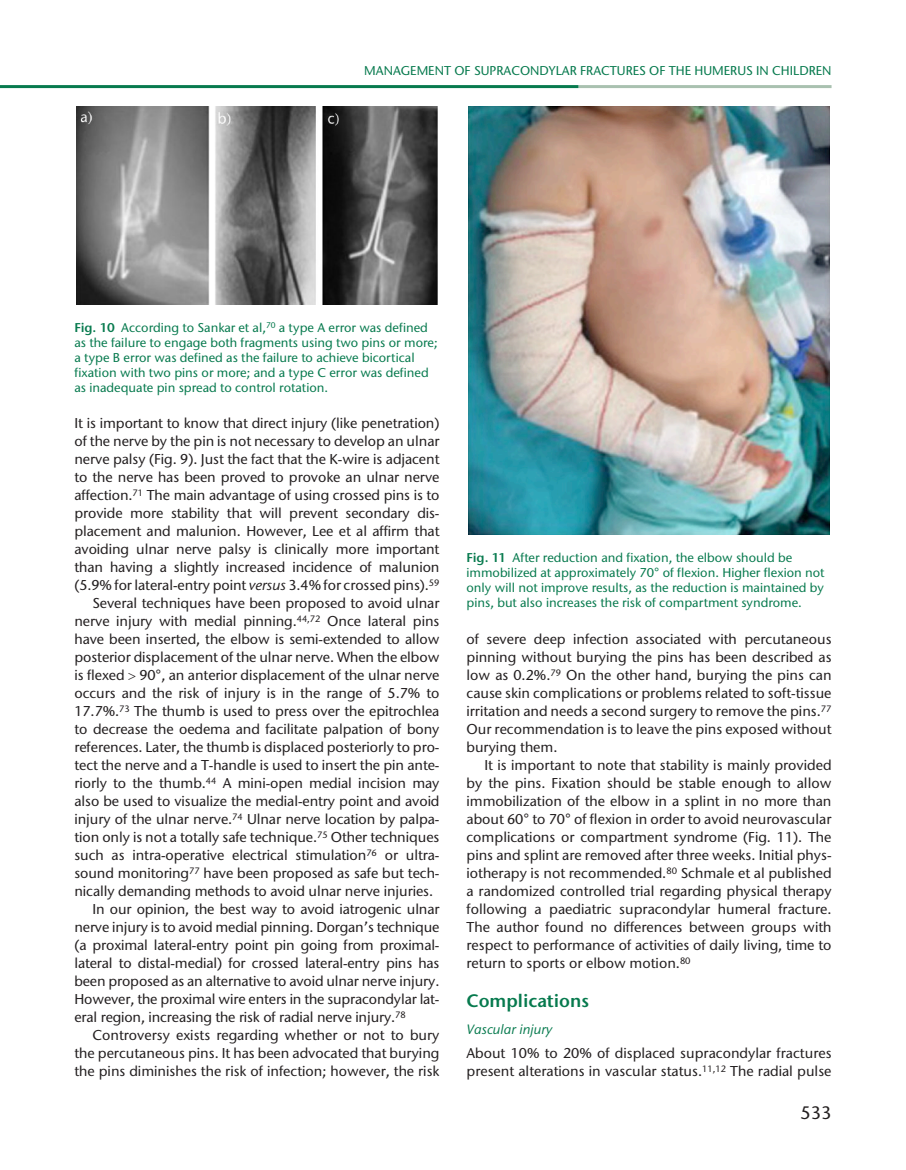
<style>
.page{position:relative;width:906px;height:1170px;background:#fff}
.page>*{position:absolute;margin:0;border:0;box-sizing:border-box;transform-origin:0 0}
.t1{font:600 18px "Stone Sans ITC Pro";color:#077a4e}
.t2{font:500 18px "Stone Sans ITC Pro";color:#231f20}
.t3{font:500 14.25px/18px "Stone Sans ITC Pro";letter-spacing:-.005em;color:#231f20;text-align:justify}
.t4{font:italic 500 13.5px "Stone Sans ITC Pro";color:#077a4e}
.t5{font:500 12.75px/15px "Stone Sans ITC Pro";color:#077a4e}
.s1{font-weight:600}
.s2{font-style:italic}
</style>
<div class="page">
<hr style="left:578px;top:85px;width:253px;height:3px;background:#a9c1b0">
<hr style="left:0;top:85px;width:578px;height:3px;background:#077a4e">
<img style="left:77px;top:106px;width:360px;height:198px">
<img style="left:469px;top:106px;width:360px;height:428px">
<p class="t5" style="left:364px;top:63px;width:21px">Management</p>
<p class="t5" style="left:454px;top:63px;width:45px">of supracond</p>
<p class="t5" style="left:549px;top:63px;width:15px">ylar</p>
<p class="t5" style="left:580px;top:63px;width:9px">fract</p>
<p class="t5" style="left:617px;top:63px;width:16px">ures</p>
<p class="t5" style="left:649px;top:63px;width:72px">of the humer</p>
<p class="t5" style="left:737px;top:63px;width:61px">us in children</p>
<p class="t5" style="left:74px;top:319px;width:365px"><span class="s1">Fig. 10</span> According to Sankar et al,<sup>70</sup> a type A error was defined as the failure to engage both fragments using two pins or more; a type B error was defined as the failure to achieve bicortical fixation with two pins or more; and a type C error was defined as inadequate pin spread to control rotation.</p>
<p class="t3" style="left:74px;top:413px;width:366px">It is important to know that direct injury (like penetration)</p>
<p class="t3" style="left:74px;top:431px;width:366px">of the nerve by the pin is not necessary to develop an ulnar</p>
<p class="t3" style="left:74px;top:449px;width:366px">nerve palsy (Fig. 9). Just the fact that the K-wire is adjacent</p>
<p class="t3" style="left:74px;top:467px;width:366px">to the nerve has been proved to provoke an ulnar nerve</p>
<p class="t3" style="left:74px;top:485px;width:366px">affection.<sup>71</sup> The main advantage of using crossed pins is to</p>
<p class="t3" style="left:74px;top:503px;width:366px">provide more stability that will prevent secondary dis-</p>
<p class="t3" style="left:74px;top:521px;width:366px">placement and malunion. However, Lee et al affirm that</p>
<p class="t3" style="left:74px;top:539px;width:366px">avoiding ulnar nerve palsy is clinically more important</p>
<p class="t3" style="left:74px;top:557px;width:366px">than having a slightly increased incidence of malunion</p>
<p class="t3" style="left:74px;top:575px;width:366px">(5.9% for lateral-entry point <span class="s2">versus</span> 3.4% for crossed pins).<sup>59</sup></p>
<p class="t3" style="left:92px;top:593px;width:348px">Several techniques have been proposed to avoid ulnar</p>
<p class="t3" style="left:74px;top:611px;width:366px">nerve injury with medial pinning.<sup>44,72</sup> Once lateral pins</p>
<p class="t3" style="left:74px;top:629px;width:366px">have been inserted, the elbow is semi-extended to allow</p>
<p class="t3" style="left:74px;top:647px;width:366px">posterior displacement of the ulnar nerve. When the elbow</p>
<p class="t3" style="left:74px;top:665px;width:366px">is flexed 90°, an anterior displacement of the ulnar nerve</p>
<p class="t3" style="left:74px;top:683px;width:366px">occurs and the risk of injury is in the range of 5.7% to</p>
<p class="t3" style="left:74px;top:701px;width:366px">17.7%.<sup>73</sup> The thumb is used to press over the epitrochlea</p>
<p class="t3" style="left:74px;top:719px;width:366px">to decrease the oedema and facilitate palpation of bony</p>
<p class="t3" style="left:74px;top:737px;width:366px">references. Later, the thumb is displaced posteriorly to pro-</p>
<p class="t3" style="left:74px;top:755px;width:366px">tect the nerve and a T-handle is used to insert the pin ante-</p>
<p class="t3" style="left:74px;top:773px;width:366px">riorly to the thumb.<sup>44</sup> A mini-open medial incision may</p>
<p class="t3" style="left:74px;top:791px;width:366px">also be used to visualize the medial-entry point and avoid</p>
<p class="t3" style="left:74px;top:809px;width:366px">injury of the ulnar nerve.<sup>74</sup> Ulnar nerve location by palpa-</p>
<p class="t3" style="left:74px;top:827px;width:366px">tion only is not a totally safe technique.<sup>75</sup> Other techniques</p>
<p class="t3" style="left:74px;top:845px;width:366px">such as intra-operative electrical stimulation<sup>76</sup> or ultra-</p>
<p class="t3" style="left:74px;top:863px;width:366px">sound monitoring<sup>77</sup> have been proposed as safe but tech-</p>
<p class="t3" style="left:74px;top:881px;width:360px">nically demanding methods to avoid ulnar nerve injuries.</p>
<p class="t3" style="left:92px;top:899px;width:348px">In our opinion, the best way to avoid iatrogenic ulnar</p>
<p class="t3" style="left:74px;top:917px;width:366px">nerve injury is to avoid medial pinning. Dorgan’s technique</p>
<p class="t3" style="left:74px;top:935px;width:366px">(a proximal lateral-entry point pin going from proximal-</p>
<p class="t3" style="left:74px;top:953px;width:366px">lateral to distal-medial) for crossed lateral-entry pins has</p>
<p class="t3" style="left:74px;top:971px;width:366px">been proposed as an alternative to avoid ulnar nerve injury.</p>
<p class="t3" style="left:74px;top:989px;width:366px">However, the proximal wire enters in the supracondylar lat-</p>
<p class="t3" style="left:74px;top:1007px;width:333px">eral region, increasing the risk of radial nerve injury.<sup>78</sup></p>
<p class="t3" style="left:92px;top:1025px;width:348px">Controversy exists regarding whether or not to bury</p>
<p class="t3" style="left:74px;top:1043px;width:366px">the percutaneous pins. It has been advocated that burying</p>
<p class="t3" style="left:74px;top:1061px;width:366px">the pins diminishes the risk of infection; however, the risk</p>
<p class="t5" style="left:466px;top:549px;width:359px"><span class="s1">Fig. 11</span> After reduction and fixation, the elbow should be immobilized at approximately 70° of flexion. H igher flexion not only will not improve results, as the reduction is maintained by pins, but also increases the risk of compartment syndrome.</p>
<p class="t3" style="left:466px;top:630px;width:366px">of severe deep infection associated with percutaneous pinning without burying the pins has been described as low as 0.2%.<sup>79</sup> On the other hand, burying the pins can cause skin complications or problems related to soft-tissue irritation and needs a second surgery to remove the pins.<sup>77<br></sup>Our recommendation is to leave the pins exposed without burying them.</p>
<p class="t3" style="left:466px;top:756px;width:366px;text-indent:18px">It is important to note that stability is mainly provided by the pins. Fixation should be stable enough to allow immobilization of the elbow in a splint in no more than about 60° to 70° of flexion in order to avoid neurovascular complications or compartment syndrome (Fig. 11). The pins and splint are removed after three weeks. Initial phys&shy;iotherapy is not recommended.<sup>80</sup> Schmale et al published a randomized controlled trial regarding physical therapy following a paediatric supracondylar humeral fracture.<br>The author found no differences between groups with respect to performance of activities of daily living, time to return to sports or elbow motion.<sup>80</sup></p>
<p class="t1" style="left:466px;top:989px;width:124px">Complications</p>
<p class="t4" style="left:466px;top:1021px;width:87px">Vascular injury</p>
<p class="t3" style="left:466px;top:1044px;width:366px">About 10% to 20% of displaced supracondylar fractures present alterations in vascular status.<sup>11,12</sup> The radial pulse</p>
<p class="t2" style="left:800px;top:1101px;width:32px">533</p>
</div>
